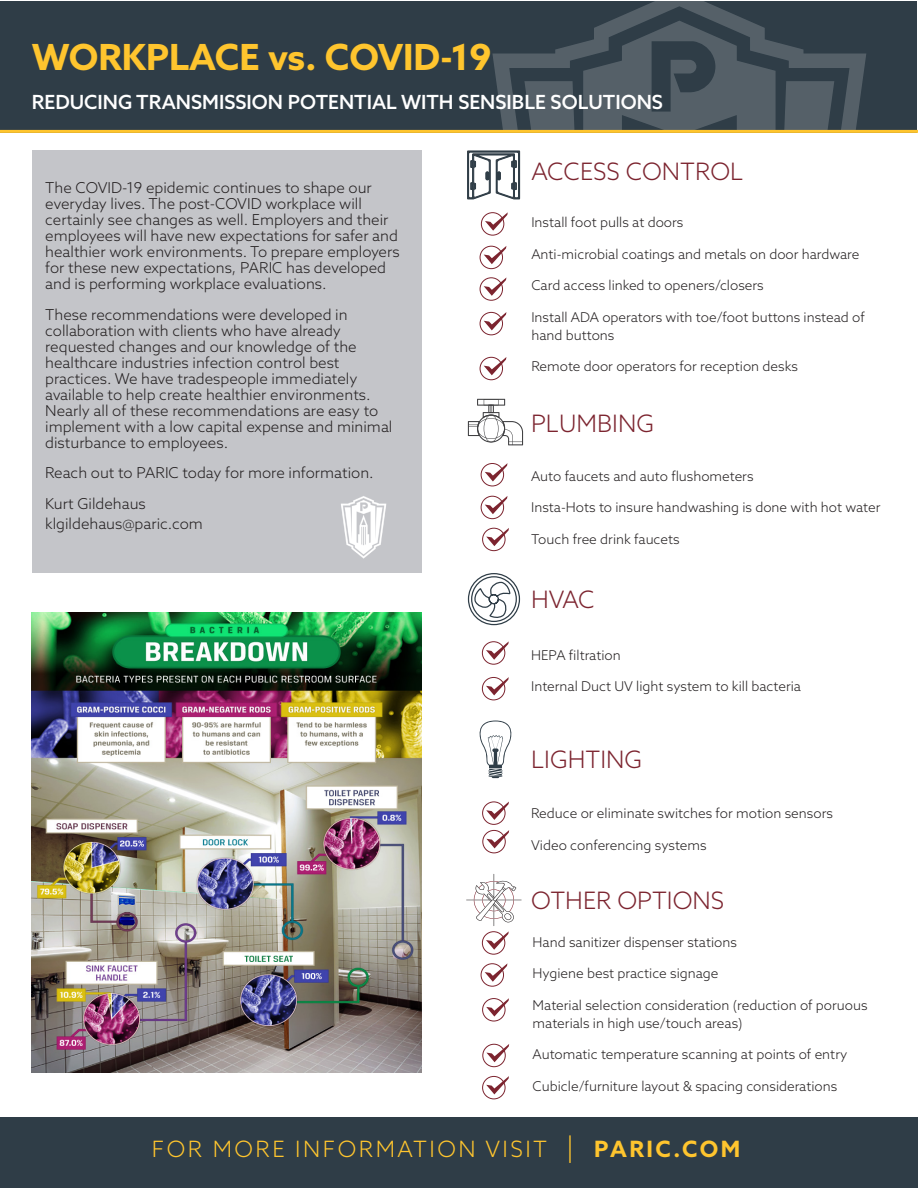
<style>
.page{position:relative;width:918px;height:1188px;background:#fff}
.page>*{position:absolute;margin:0;border:0;box-sizing:border-box;transform-origin:0 0}
.t1{font:700 36px "Azo Sans";color:#ffc52e}
.t2{font:300 24px "Azo Sans";color:#7c242f}
.t3{font:300 22.5px "Azo Sans";letter-spacing:.11em;color:#ffc52e}
.t4{font:500 19.5px "Azo Sans";color:#fff}
.Body_Text{font:300 15px/15.9px "Azo Sans";color:#231f20}
.Indented_List{font:300 13.5px/18px "Azo Sans";color:#231f20}
.Bulleted_List_-_NO_i{font:300 13.5px/18px "Azo Sans";color:#231f20}
.s1{font-size:27px}
.s2{font-weight:700}
</style>
<div class="page">
<div style="left:1px;top:1px;width:916px;height:131px;background:#2f3d47"></div>
<div style="left:0;top:1118px;width:918px;height:70px;background:#2f3d47"></div>
<svg style="left:492px;top:1px;width:374px;height:129px"></svg>
<svg style="left:524px;top:21px;width:310px;height:109px"></svg>
<hr style="left:0;top:130px;width:918px;height:3px;background:#ffc52e">
<div style="left:482px;top:932px;width:23px;height:22px;border:1px solid #7c242f;border-radius:50%"></div>
<svg style="left:485px;top:963px;width:22px;height:19px"></svg>
<div style="left:481px;top:964px;width:23px;height:22px;border:1px solid #7c242f;border-radius:50%"></div>
<svg style="left:466px;top:874px;width:56px;height:76px"></svg>
<svg style="left:486px;top:802px;width:23px;height:18px"></svg>
<div style="left:482px;top:802px;width:23px;height:23px;border:1px solid #7c242f;border-radius:50%"></div>
<svg style="left:486px;top:641px;width:23px;height:19px"></svg>
<div style="left:482px;top:642px;width:23px;height:22px;border:1px solid #7c242f;border-radius:50%"></div>
<svg style="left:486px;top:677px;width:23px;height:18px"></svg>
<div style="left:482px;top:677px;width:23px;height:23px;border:1px solid #7c242f;border-radius:50%"></div>
<svg style="left:485px;top:463px;width:23px;height:18px"></svg>
<div style="left:481px;top:463px;width:23px;height:23px;border:1px solid #7c242f;border-radius:50%"></div>
<svg style="left:485px;top:496px;width:23px;height:18px"></svg>
<div style="left:481px;top:496px;width:23px;height:23px;border:1px solid #7c242f;border-radius:50%"></div>
<svg style="left:486px;top:528px;width:23px;height:18px"></svg>
<div style="left:482px;top:528px;width:23px;height:23px;border:1px solid #7c242f;border-radius:50%"></div>
<svg style="left:468px;top:399px;width:55px;height:46px"></svg>
<svg style="left:479px;top:721px;width:33px;height:57px"></svg>
<svg style="left:467px;top:573px;width:54px;height:53px"></svg>
<div style="left:32px;top:151px;width:390px;height:422px;background:#c4c5c9"></div>
<svg style="left:486px;top:830px;width:23px;height:18px"></svg>
<div style="left:483px;top:830px;width:22px;height:23px;border:1px solid #7c242f;border-radius:50%"></div>
<svg style="left:486px;top:998px;width:23px;height:19px"></svg>
<div style="left:482px;top:998px;width:23px;height:23px;border:1px solid #7c242f;border-radius:50%"></div>
<svg style="left:486px;top:1044px;width:23px;height:18px"></svg>
<div style="left:483px;top:1044px;width:22px;height:23px;border:1px solid #7c242f;border-radius:50%"></div>
<svg style="left:486px;top:1076px;width:23px;height:18px"></svg>
<div style="left:482px;top:1076px;width:23px;height:23px;border:1px solid #7c242f;border-radius:50%"></div>
<svg style="left:485px;top:212px;width:23px;height:19px"></svg>
<div style="left:481px;top:212px;width:23px;height:23px;border:1px solid #7c242f;border-radius:50%"></div>
<svg style="left:484px;top:246px;width:22px;height:18px"></svg>
<div style="left:480px;top:246px;width:23px;height:23px;border:1px solid #7c242f;border-radius:50%"></div>
<svg style="left:484px;top:277px;width:22px;height:19px"></svg>
<div style="left:480px;top:278px;width:23px;height:22px;border:1px solid #7c242f;border-radius:50%"></div>
<svg style="left:484px;top:312px;width:22px;height:18px"></svg>
<div style="left:480px;top:312px;width:23px;height:23px;border:1px solid #7c242f;border-radius:50%"></div>
<svg style="left:484px;top:357px;width:22px;height:18px"></svg>
<div style="left:480px;top:357px;width:23px;height:23px;border:1px solid #7c242f;border-radius:50%"></div>
<svg style="left:467px;top:151px;width:53px;height:48px"></svg>
<img style="left:32px;top:612px;width:390px;height:460px">
<img style="left:341px;top:496px;width:46px;height:63px">
<p class="t1" style="left:32px;top:33px;width:461px">WORKPLACE vs. COVID-19</p>
<p class="t4" style="left:32px;top:90px;width:633px">REDUCING TRANSMISSION POTENTIAL WITH SENSIBLE SOLUTIONS</p>
<p class="Body_Text" style="left:45px;top:180px;width:356px">The COVID-19 epidemic continues to shape our everyday lives. The post-COVID workplace will certainly see changes as well. Employers and their employees will have new expectations for safer and healthier work environments. To prepare employers for these new expectations, PARIC has developed and is performing workplace evaluations.</p>
<p class="Body_Text" style="left:45px;top:306px;width:349px">These recommendations were developed in collaboration with clients who have already requested changes and our knowledge of the healthcare industries infection control best practices. We have tradespeople immediately available to help create healthier environments.<br>Nearly all of these recommendations are easy to implement with a low capital expense and minimal disturbance to employees.</p>
<p class="Body_Text" style="left:45px;top:465px;width:330px">Reach out to PARIC today for more information.</p>
<p class="Body_Text" style="left:45px;top:496px;width:102px">Kurt Gildehaus</p>
<p class="Body_Text" style="left:45px;top:516px;width:159px">klgildehaus@paric.com</p>
<p class="t2" style="left:531px;top:156px;width:214px">ACCESS CONTROL</p>
<p class="Indented_List" style="left:531px;top:213px;width:154px">Install foot pulls at doors</p>
<p class="Indented_List" style="left:531px;top:245px;width:330px">Anti-microbial coatings and metals on door hardware</p>
<p class="Indented_List" style="left:531px;top:276px;width:234px">Card access linked to openers/closers</p>
<p class="Indented_List" style="left:531px;top:308px;width:335px">Install ADA operators with toe/foot buttons instead of hand buttons</p>
<p class="Indented_List" style="left:531px;top:357px;width:268px">Remote door operators for reception desks</p>
<p class="t2" style="left:531px;top:407px;width:124px">PLUMBING</p>
<p class="Indented_List" style="left:531px;top:467px;width:224px">Auto faucets and auto flushometers</p>
<p class="Indented_List" style="left:531px;top:498px;width:351px">Insta-Hots to insure handwashing is done with hot water</p>
<p class="Indented_List" style="left:531px;top:530px;width:150px">Touch free drink faucets</p>
<p class="t2" style="left:531px;top:584px;width:65px">HVAC</p>
<p class="Indented_List" style="left:531px;top:646px;width:91px">HEPA filtration</p>
<p class="Indented_List" style="left:531px;top:677px;width:271px">Internal Duct UV light system to kill bacteria</p>
<p class="t2" style="left:531px;top:744px;width:113px">LIGHTING</p>
<p class="Indented_List" style="left:531px;top:804px;width:303px">Reduce or eliminate switches for motion sensors</p>
<p class="Indented_List" style="left:531px;top:836px;width:177px">Video conferencing systems</p>
<p class="t2" style="left:531px;top:885px;width:194px">OTHER OPTIONS</p>
<p class="Bulleted_List_-_NO_i" style="left:533px;top:933px;width:206px">Hand sanitizer dispenser stations</p>
<p class="Bulleted_List_-_NO_i" style="left:533px;top:964px;width:187px">Hygiene best practice signage</p>
<p class="Bulleted_List_-_NO_i" style="left:533px;top:996px;width:337px">Material selection consideration (reduction of poruous materials in high use/touch areas)</p>
<p class="Bulleted_List_-_NO_i" style="left:533px;top:1045px;width:316px">Automatic temperature scanning at points of entry</p>
<p class="Bulleted_List_-_NO_i" style="left:533px;top:1077px;width:306px">Cubicle/furniture layout &amp; spacing considerations</p>
<p class="t3" style="left:152px;top:1134px;width:590px">FOR MORE INFORMATION VISIT <span class="s1">|</span> <span class="s2">PARIC.COM</span></p>
</div>
